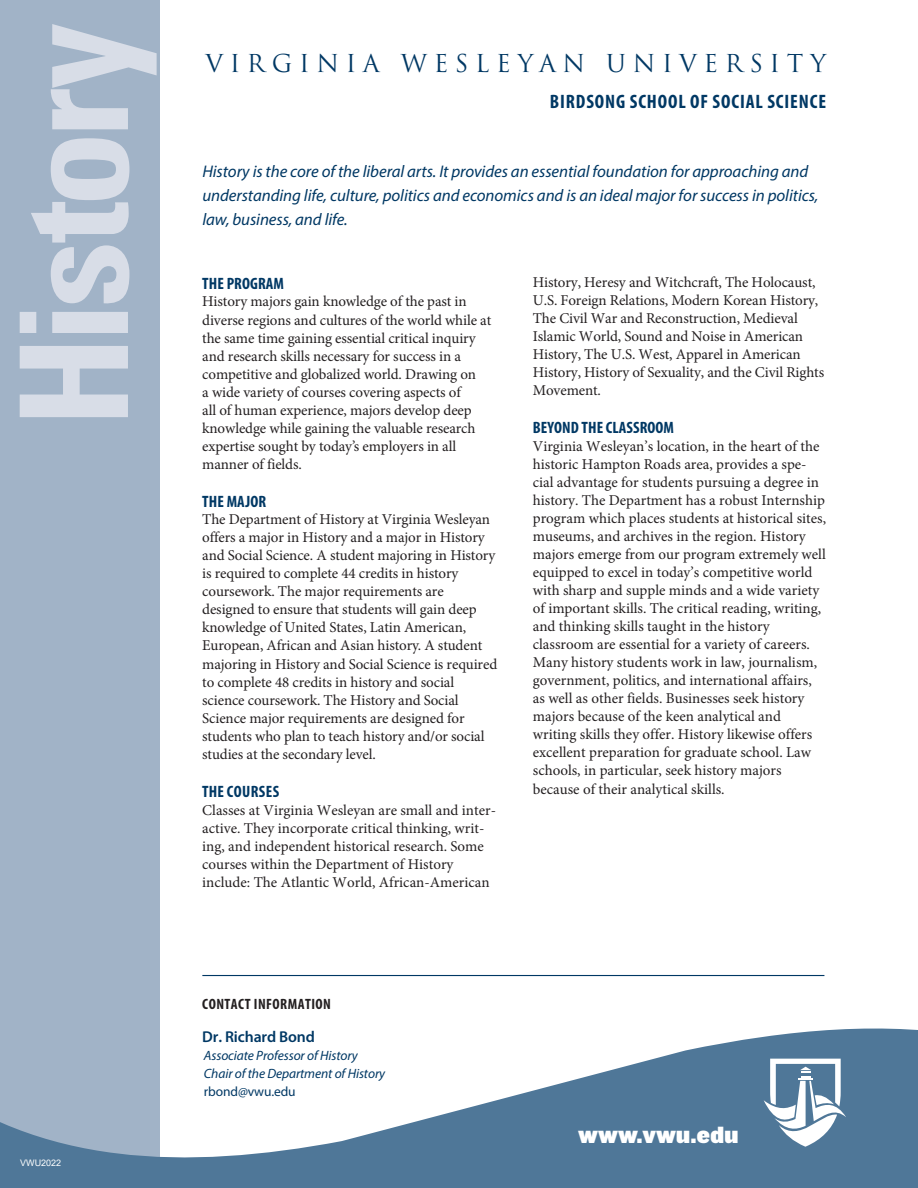
<style>
.page{position:relative;width:918px;height:1188px;background:#fff}
.page>*{position:absolute;margin:0;border:0;box-sizing:border-box;transform-origin:0 0}
.t1{font:700 condensed 150px "Univers";letter-spacing:-.04em;color:#d8dde7}
.t2{font:24px "Trajan Pro";letter-spacing:.275em;color:#003864}
.t3{font:24px "Knockout HTF92 Ultmt Cruiserwt";letter-spacing:.025em;color:#fff}
.t4{font:700 condensed 19.5px "Myriad Pro";letter-spacing:.045em;color:#003864}
.t5{font:italic 16.8px/24px "Myriad Pro";letter-spacing:-.005em;color:#003864}
.t6{font:700 condensed 16.5px "Myriad Pro";letter-spacing:.005em;color:#003864}
.t7{font:700 condensed 16.5px "Myriad Pro";letter-spacing:.025em;color:#003864}
.t8{font:600 15.75px "Myriad Pro";letter-spacing:-.01em;color:#003864}
.t9{font:15px/18px "Minion Pro";letter-spacing:-.01em;color:#231f20}
.t10{font:700 condensed 15px "Myriad Pro";letter-spacing:.03em;color:#231f20}
.t11{font:italic 13.5px/18px "Myriad Pro";letter-spacing:-.01em;color:#003864}
.t12{font:9px "Arial";color:#fff}
.s1{font-style:normal}
</style>
<div class="page">
<div style="left:0;top:0;width:160px;height:1188px;background:#a1b3c7"></div>
<hr style="left:202px;top:975px;width:622px;height:1px;background:#003864">
<svg style="left:0;top:1028px;width:918px;height:160px;fill:#4f7798"></svg>
<svg style="left:764px;top:1059px;width:82px;height:88px"></svg>
<p class="t1" style="left:-17px;top:427px;width:406px;rotate:-90deg">History</p>
<p class="t12" style="left:20px;top:1157px;width:43px">VWU2022</p>
<h2 class="t2" style="left:205px;top:48px;width:622px">VIRGINIA WESLEYAN UNIVERSITY</h2>
<h3 class="t4" style="left:550px;top:89px;width:278px">BIRDSONG SCHOOL OF SOCIAL SCIENCE</h3>
<p class="t5" style="left:202px;top:159px;width:618px">History is the core of the liberal arts. It provides an essential foundation for approaching and understanding life, culture, politics and economics and is an ideal major for success in politics, law, business, and life.</p>
<p class="t6" style="left:202px;top:273px;width:83px">THE PROGRAM</p>
<p class="t9" style="left:202px;top:293px;width:291px">History majors gain knowledge of the past in diverse regions and cultures of the world while at the same time gaining essential critical inquiry and research skills necessary for success in a competitive and globalized world. Drawing on<br>a wide variety of courses covering aspects of<br>all of human experience, majors develop deep knowledge while gaining the valuable research expertise sought by today’s employers in all manner of fields.</p>
<p class="t6" style="left:202px;top:491px;width:66px">THE MAJOR</p>
<p class="t9" style="left:202px;top:511px;width:297px">The Department of History at Virginia Wesleyan offers a major in History and a major in History and Social Science. A student majoring in History is required to complete 44 credits in history coursework. The major requirements are designed to ensure that students will gain deep knowledge of United States, Latin American, European, African and Asian history. A student majoring in History and Social Science is required to complete 48 credits in history and social science coursework. The History and Social Science major requirements are designed for students who plan to teach history and/or social studies at the secondary level.</p>
<p class="t7" style="left:202px;top:781px;width:79px">THE COURSES</p>
<p class="t9" style="left:202px;top:801px;width:295px">Classes at Virginia Wesleyan are small and inter&shy;active. They incorporate critical thinking, writ&shy;ing, and independent historical research. Some courses within the Department of History include: The Atlantic World, African-American</p>
<p class="t9" style="left:533px;top:274px;width:293px">History, Heresy and Witchcraft, The Holocaust, U.S. Foreign Relations, Modern Korean History, The Civil War and Reconstruction, Medieval Islamic World, Sound and Noise in American History, The U.S. West, Apparel in American History, History of Sexuality, and the Civil Rights Movement.</p>
<p class="t6" style="left:533px;top:418px;width:143px">BEYOND THE CLASSROOM</p>
<p class="t9" style="left:533px;top:437px;width:295px">Virginia Wesleyan’s location, in the heart of the historic Hampton Roads area, provides a spe&shy;cial advantage for students pursuing a degree in history. The Department has a robust Internship program which places students at historical sites, museums, and archives in the region. History majors emerge from our program extremely well equipped to excel in today’s competitive world with sharp and supple minds and a wide variety of important skills. The critical reading, writing, and thinking skills taught in the history classroom are essential for a variety of careers.<br>Many history students work in law, journalism, government, politics, and international affairs, as well as other fields. Businesses seek history majors because of the keen analytical and writing skills they offer. History likewise offers excellent preparation for graduate school. Law schools, in particular, seek history majors because of their analytical skills.</p>
<p class="t10" style="left:202px;top:994px;width:130px">CONTAC T INFORMATION</p>
<p class="t8" style="left:202px;top:1026px;width:114px">Dr. Richard Bond</p>
<p class="t11" style="left:204px;top:1046px;width:183px">Associate Professor of History<br>Chair of the Department of History <span class="s1">rbond@vwu.edu</span></p>
<h2 class="t3" style="left:579px;top:1122px;width:161px">www.vwu.edu</h2>
</div>
